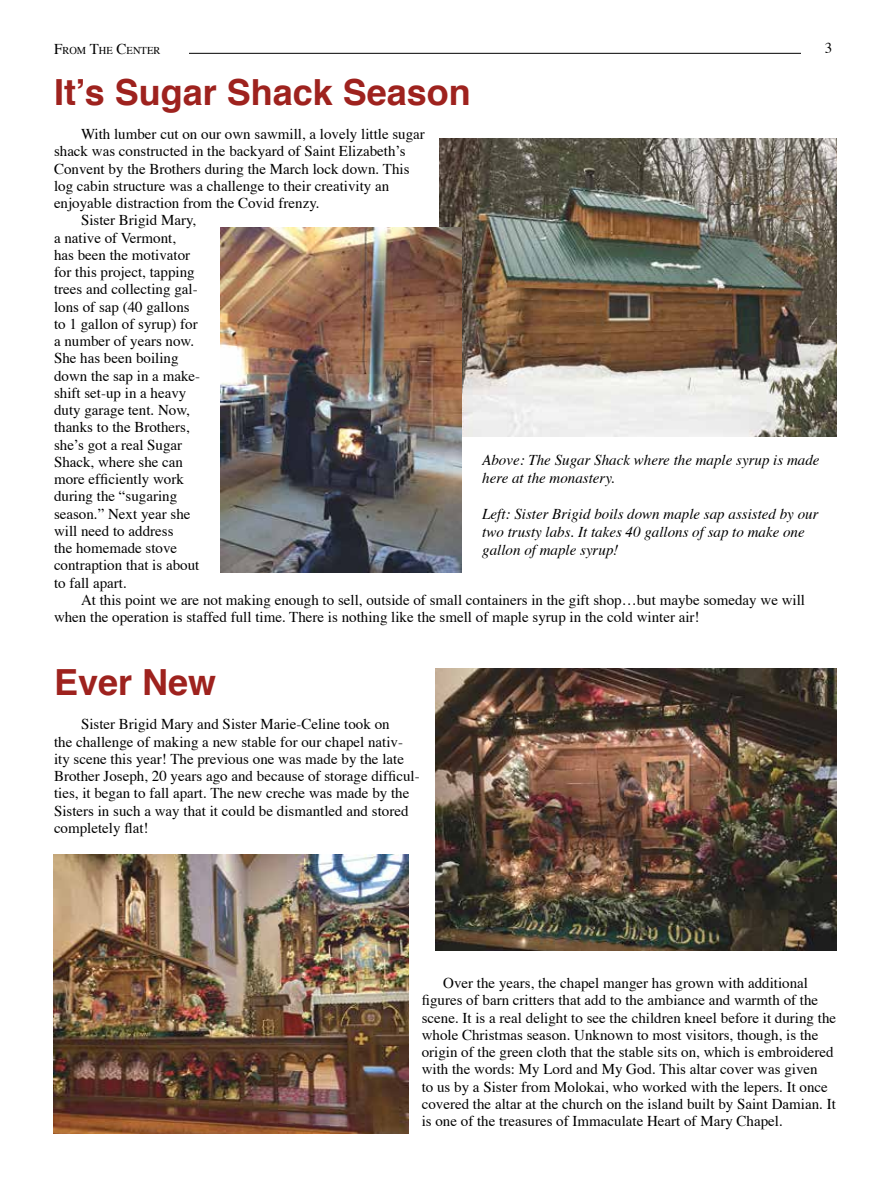
<style>
.page{position:relative;width:891px;height:1188px;background:#fff}
.page>*{position:absolute;margin:0;border:0;box-sizing:border-box;transform-origin:0 0}
.t1{font:700 36px "Helvetica";color:#9e221e}
.t2{font:15px/17.2px "Times";color:#000}
.t3{font:italic 15px/18px "Times";color:#000}
.t4{font:10.5px "Times";color:#000}
.s1{font-size:15px}
</style>
<div class="page">
<hr style="left:189px;top:53px;width:612px;height:1px;background:#000">
<img style="left:440px;top:138px;width:397px;height:299px">
<img style="left:220px;top:228px;width:242px;height:344px">
<img style="left:54px;top:855px;width:354px;height:279px">
<img style="left:435px;top:668px;width:402px;height:283px">
<p class="t4" style="left:54px;top:40px;width:108px"><span class="s1">F</span>ROM <span class="s1">T</span>HE <span class="s1">C</span>ENTER</p>
<p class="t2" style="left:825px;top:38px;width:9px">3</p>
<h1 class="t1" style="left:54px;top:63px;width:418px">It’s Sugar Shack Season</h1>
<p class="t2" style="left:81px;top:124px;width:345px">With lumber cut on our own sawmill, a lovely little sugar</p>
<p class="t2" style="left:54px;top:141px;width:353px">shack was constructed in the backyard of Saint Elizabeth’s</p>
<p class="t2" style="left:54px;top:159px;width:357px">Convent by the Brothers during the March lock down. This</p>
<p class="t2" style="left:54px;top:176px;width:337px">log cabin structure was a challenge to their creativity an</p>
<p class="t2" style="left:54px;top:193px;width:267px">enjoyable distraction from the Covid frenzy.</p>
<p class="t2" style="left:81px;top:210px;width:117px">Sister Brigid Mary,</p>
<p class="t2" style="left:54px;top:228px;width:124px">a native of Vermont,</p>
<p class="t2" style="left:54px;top:245px;width:138px">has been the motivator</p>
<p class="t2" style="left:54px;top:262px;width:142px">for this project, tapping</p>
<p class="t2" style="left:54px;top:279px;width:145px">trees and collecting gal-</p>
<p class="t2" style="left:54px;top:297px;width:137px">lons of sap (40 gallons</p>
<p class="t2" style="left:54px;top:314px;width:145px">to 1 gallon of syrup) for</p>
<p class="t2" style="left:54px;top:331px;width:142px">a number of years now.</p>
<p class="t2" style="left:54px;top:348px;width:126px">She has been boiling</p>
<p class="t2" style="left:54px;top:366px;width:148px">down the sap in a make-</p>
<p class="t2" style="left:54px;top:383px;width:134px">shift set-up in a heavy</p>
<p class="t2" style="left:54px;top:400px;width:138px">duty garage tent. Now,</p>
<p class="t2" style="left:54px;top:417px;width:137px">thanks to the Brothers,</p>
<p class="t2" style="left:54px;top:435px;width:130px">she’s got a real Sugar</p>
<p class="t2" style="left:54px;top:452px;width:131px">Shack, where she can</p>
<p class="t2" style="left:54px;top:469px;width:131px">more efficiently work</p>
<p class="t2" style="left:54px;top:486px;width:125px">during the “sugaring</p>
<p class="t2" style="left:54px;top:504px;width:138px">season.” Next year she</p>
<p class="t2" style="left:54px;top:521px;width:121px">will need to address</p>
<p class="t2" style="left:54px;top:538px;width:125px">the homemade stove</p>
<p class="t2" style="left:54px;top:555px;width:147px">contraption that is about</p>
<p class="t2" style="left:54px;top:573px;width:74px">to fall apart.</p>
<p class="t2" style="left:81px;top:590px;width:726px">At this point we are not making enough to sell, outside of small containers in the gift shop…but maybe someday we will</p>
<p class="t2" style="left:54px;top:607px;width:647px">when the operation is staffed full time. There is nothing like the smell of maple syrup in the cold winter air!</p>
<p class="t3" style="left:482px;top:450px;width:339px">Above: The Sugar Shack where the maple syrup is made here at the monastery.</p>
<p class="t3" style="left:482px;top:504px;width:338px">Left: Sister Brigid boils down maple sap assisted by our two trusty labs. It takes 40 gallons of sap to make one gallon of maple syrup!</p>
<h1 class="t1" style="left:54px;top:653px;width:164px">Ever New</h1>
<p class="t2" style="left:54px;top:715px;width:367px;text-indent:27px">Sister Brigid Mary and Sister Marie-Celine took on<br>the challenge of making a new stable for our chapel nativ&shy;ity scene this year! The previous one was made by the late Brother Joseph, 20 years ago and because of storage difficul&shy;ties, it began to fall apart. The new creche was made by the Sisters in such a way that it could be dismantled and stored completely flat!</p>
<p class="t2" style="left:422px;top:973px;width:416px;text-indent:22px">Over the years, the chapel manger has grown with additional figures of barn critters that add to the ambiance and warmth of the scene. It is a real delight to see the children kneel before it during the whole Christmas season. Unknown to most visitors, though, is the origin of the green cloth that the stable sits on, which is embroidered with the words: My Lord and My God. This altar cover was given<br>to us by a Sister from Molokai, who worked with the lepers. It once covered the altar at the church on the island built by Saint Damian. It is one of the treasures of Immaculate Heart of Mary Chapel.</p>
</div>
